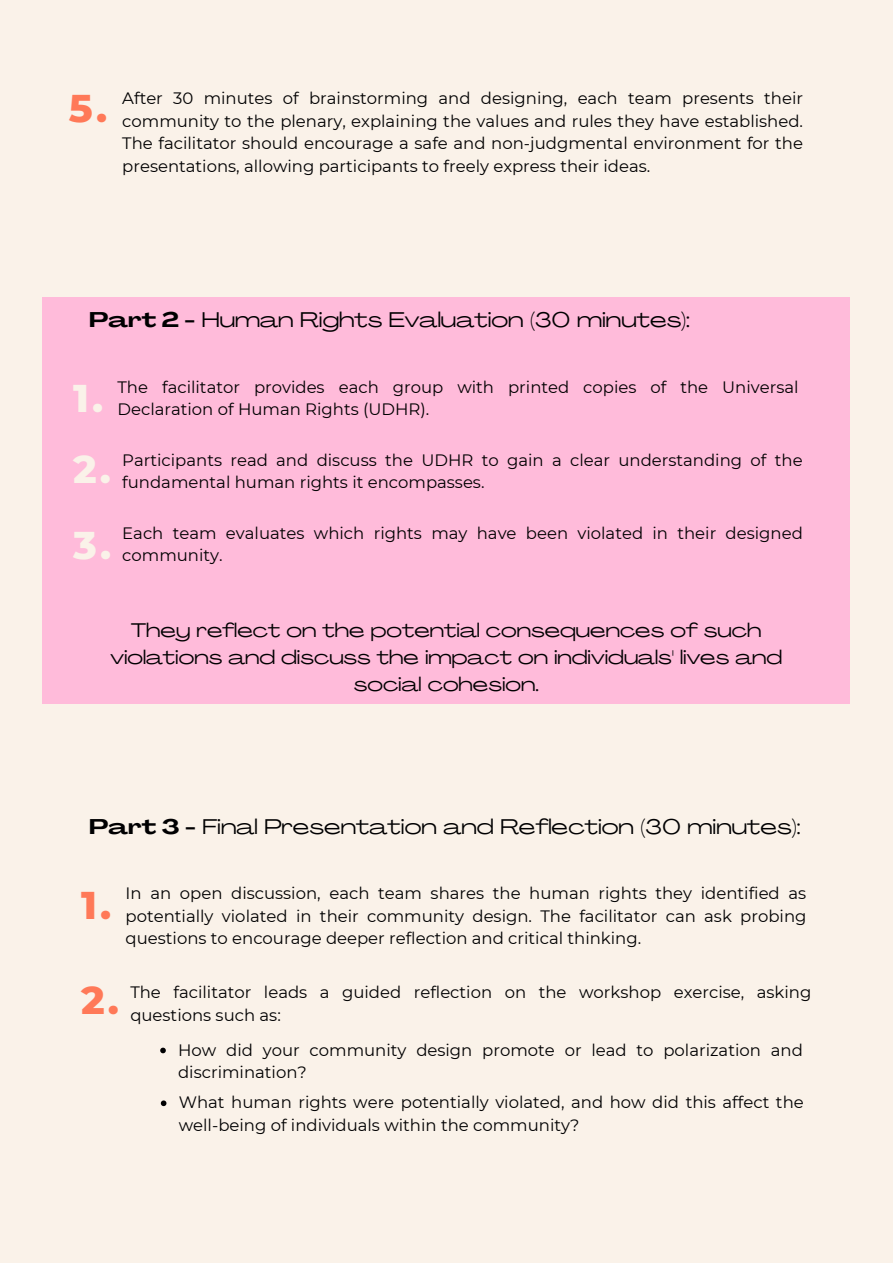
<style>
.page{position:relative;width:893px;height:1264px;background:#fff}
.page>*{position:absolute;margin:0;border:0;box-sizing:border-box;transform-origin:0 0}
.t1{font:800 39.45px "Montserrat";color:#ff7958}
.t2{font:800 39.45px "Montserrat";color:#faf2e9}
.t3{font:21px "Agrandir Grand";color:#000001}
.t4{font:19.5px/27px "Agrandir Grand";color:#000001;text-align:center}
.t5{font:16.5px/22.5px "Montserrat";color:#000001}
.s1{font-weight:700}
</style>
<div class="page">
<div style="left:0;top:0;width:892px;height:1262px;background:#faf2e9"></div>
<div style="left:43px;top:297px;width:806px;height:407px;background:#ffbbda"></div>
<svg style="left:160px;top:1047px;width:6px;height:6px"></svg>
<svg style="left:161px;top:1100px;width:5px;height:6px"></svg>
<p class="t1" style="left:69px;top:84px;width:40px">5.</p>
<p class="t5" style="left:122px;top:87px;width:682px;text-align:justify">After 30 minutes of brainstorming and designing, each team presents their community to the plenary, explaining the values and rules they have established.<br>The facilitator should encourage a safe and non-judgmental environment for the presentations, allowing participants to freely express their ideas.</p>
<p class="t3" style="left:89px;top:311px;width:602px"><span class="s1">Part 2 -</span> Human Rights Evaluation (30 minutes):</p>
<p class="t5" style="left:117px;top:375px;width:682px">The facilitator provides each group with printed copies of the Universal<br>Declaration of Human Rights (UDHR).</p>
<p class="t5" style="left:122px;top:449px;width:681px">Participants read and discuss the UDHR to gain a clear understanding of the fundamental human rights it encompasses.</p>
<p class="t5" style="left:122px;top:521px;width:682px">Each team evaluates which rights may have been violated in their designed community.</p>
<p class="t2" style="left:73px;top:374px;width:32px">1.</p>
<p class="t2" style="left:73px;top:444px;width:39px">2.</p>
<p class="t2" style="left:73px;top:521px;width:40px">3.</p>
<p class="t4" style="left:110px;top:619px;width:673px">They reflect on the potential consequences of such violations and discuss the impact on individuals' lives and social cohesion.</p>
<p class="t3" style="left:89px;top:818px;width:712px"><span class="s1">Part 3 -</span> Final Presentation and Reflection (30 minutes):</p>
<p class="t1" style="left:81px;top:880px;width:32px">1.</p>
<p class="t1" style="left:81px;top:976px;width:39px">2.</p>
<p class="t5" style="left:126px;top:881px;width:682px;text-align:justify">In an open discussion, each team shares the human rights they identified as potentially violated in their community design. The facilitator can ask probing questions to encourage deeper reflection and critical thinking.</p>
<p class="t5" style="left:130px;top:980px;width:682px">The facilitator leads a guided reflection on the workshop exercise, asking questions such as:</p>
<p class="t5" style="left:178px;top:1038px;width:626px">How did your community design promote or lead to polarization and discrimination?</p>
<p class="t5" style="left:179px;top:1091px;width:626px">What human rights were potentially violated, and how did this affect the well-being of individuals within the community?</p>
</div>
